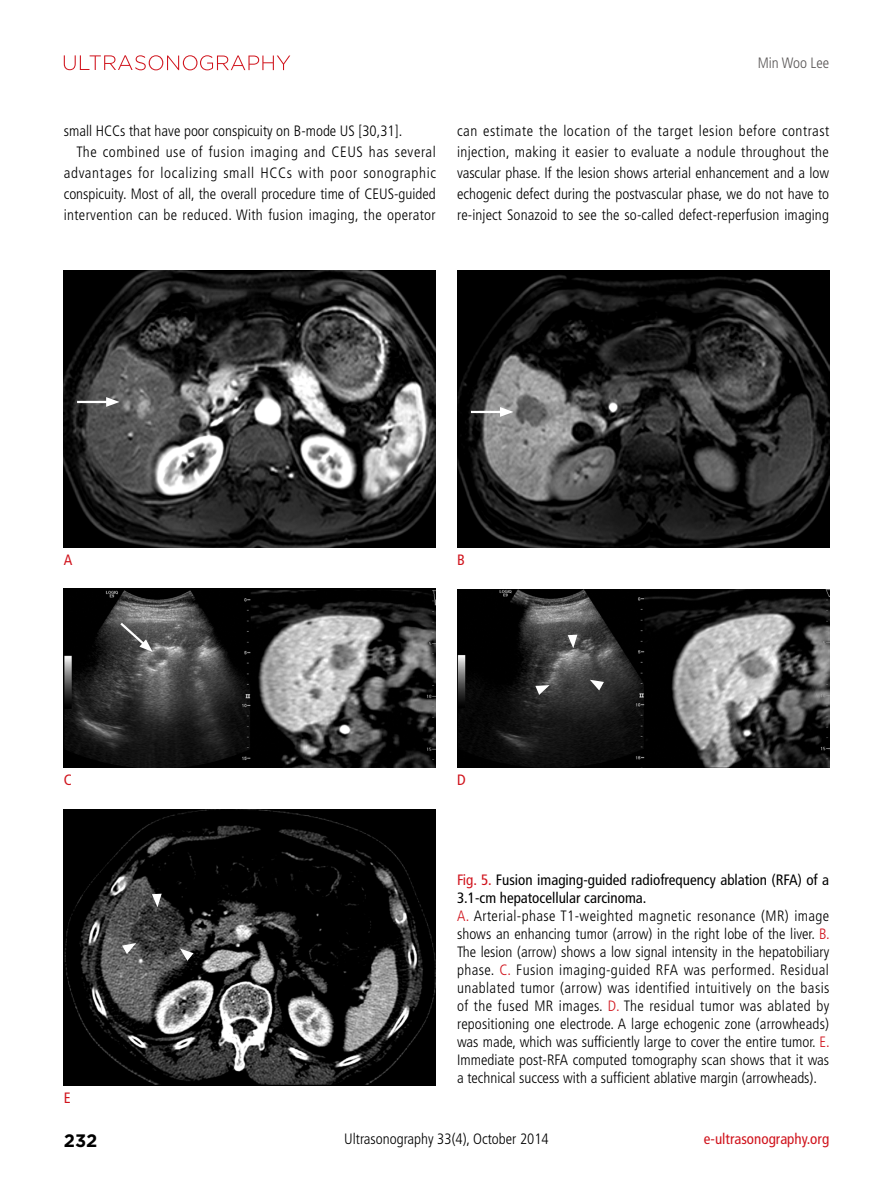
<style>
.page{position:relative;width:893px;height:1191px;background:#fff}
.page>*{position:absolute;margin:0;border:0;box-sizing:border-box;transform-origin:0 0}
.t1{font:700 18px "Gotham";color:#000}
.t2{font:300 condensed 15px/18px "Frutiger LT Std";letter-spacing:.005em;color:#000;text-align:justify}
.t3{font:300 condensed 15px "Frutiger LT Std";letter-spacing:.025em;color:#000}
.t4{font:300 condensed 15px "Frutiger LT Std";letter-spacing:.045em;color:#000}
.t5{font:300 condensed 15px "Frutiger LT Std";letter-spacing:.04em;color:#000}
.t6{font:condensed 15px "Frutiger LT Std";color:#d0131c}
.t7{font:300 condensed 15px "Frutiger LT Std";color:#5a5757}
.s1{font-weight:400;color:#d0131c}
.s2{font-weight:400}
.s3{color:#d0131c}
</style>
<div class="page">
<svg style="left:64px;top:55px;width:226px;height:15px"></svg>
<img style="left:64px;top:271px;width:372px;height:276px">
<img style="left:457px;top:271px;width:372px;height:276px">
<img style="left:64px;top:589px;width:372px;height:178px">
<img style="left:457px;top:589px;width:372px;height:178px">
<img style="left:64px;top:809px;width:372px;height:276px">
<svg style="left:118px;top:620px;width:35px;height:32px"></svg>
<svg style="left:568px;top:634px;width:9px;height:14px"></svg>
<svg style="left:535px;top:685px;width:15px;height:10px"></svg>
<svg style="left:590px;top:679px;width:14px;height:11px"></svg>
<hr style="left:77px;top:401px;width:33px;height:2px;background:#fff">
<svg style="left:106px;top:397px;width:14px;height:10px"></svg>
<hr style="left:471px;top:411px;width:33px;height:2px;background:#fff">
<svg style="left:500px;top:407px;width:13px;height:10px"></svg>
<svg style="left:152px;top:893px;width:10px;height:14px"></svg>
<svg style="left:122px;top:943px;width:14px;height:11px"></svg>
<svg style="left:180px;top:948px;width:14px;height:12px"></svg>
<p class="t7" style="left:758px;top:54px;width:73px">Min Woo Lee</p>
<p class="t2" style="left:64px;top:122px;width:340px">small HCCs that have poor conspicuity on B-mode US [30,31].</p>
<p class="t5" style="left:77px;top:143px;width:361px">The combined use of fusion imaging and CEUS has several</p>
<p class="t4" style="left:64px;top:164px;width:374px">advantages for localizing small HCCs with poor sonographic</p>
<p class="t2" style="left:64px;top:185px;width:373px">conspicuity. Most of all, the overall procedure time of CEUS-guided</p>
<p class="t3" style="left:64px;top:206px;width:373px">intervention can be reduced. With fusion imaging, the operator</p>
<p class="t2" style="left:457px;top:120px;width:374px;line-height:21px">can estimate the location of the target lesion before contrast injection, making it easier to evaluate a nodule throughout the vascular phase. If the lesion shows arterial enhancement and a low echogenic defect during the postvascular phase, we do not have to re-inject Sonazoid to see the so-called defect-reperfusion imaging</p>
<p class="t6" style="left:64px;top:551px;width:10px">A</p>
<p class="t6" style="left:457px;top:551px;width:9px">B</p>
<p class="t6" style="left:64px;top:771px;width:10px">C</p>
<p class="t6" style="left:457px;top:771px;width:10px">D</p>
<p class="t6" style="left:64px;top:1089px;width:8px">E</p>
<p class="t2" style="left:457px;top:871px;width:374px;text-align:left"><span class="s1">Fig. 5.</span> <span class="s2">Fusion imaging-guided radiofrequency ablation (RFA) of a 3.1-cm hepatocellular carcinoma.<br></span><span class="s3">A.</span> Arterial-phase T1-weighted magnetic resonance (MR) image shows an enhancing tumor (arrow) in the right lobe of the liver. <span class="s3">B.<br></span>The lesion (arrow) shows a low signal intensity in the hepatobiliary phase. <span class="s3">C.</span> Fusion imaging-guided RFA was performed. Residual unablated tumor (arrow) was identified intuitively on the basis of the fused MR images. <span class="s3">D.</span> The residual tumor was ablated by repositioning one electrode. A large echogenic zone (arrowheads) was made, which was sufficiently large to cover the entire tumor. <span class="s3">E.<br></span>Immediate post-RFA computed tomography scan shows that it was a technical success with a sufficient ablative margin (arrowheads).</p>
<p class="t1" style="left:64px;top:1130px;width:35px">232</p>
<p class="t2" style="left:344px;top:1130px;width:206px">Ultrasonography 33(4), October 2014</p>
<p class="t6" style="left:704px;top:1130px;width:127px">e-ultrasonography.org</p>
</div>
